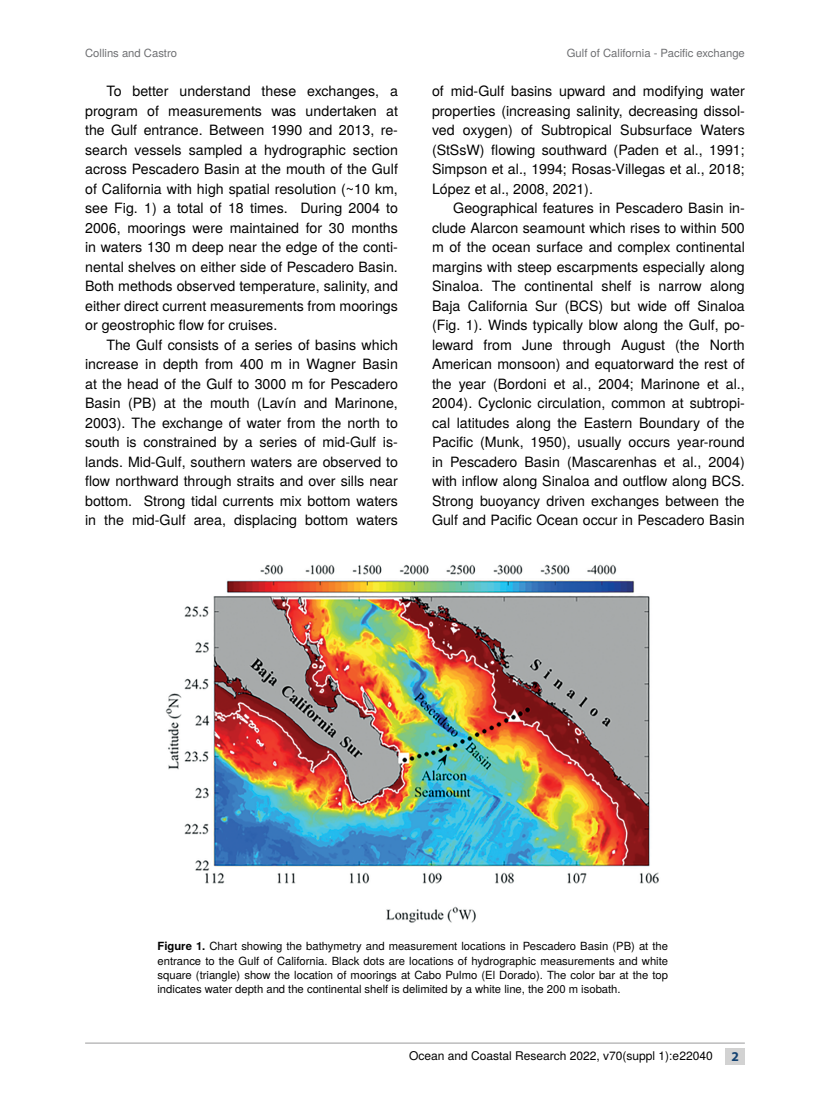
<style>
.page{position:relative;width:830px;height:1106px;background:#fff}
.page>*{position:absolute;margin:0;border:0;box-sizing:border-box;transform-origin:0 0}
.t1{font:14.25px/19.5px "Te X Gyre Heros";color:#000;text-align:justify}
.t2{font:700 13.5px "Myriad Pro";color:#134272}
.t3{font:12px "Te X Gyre Heros";color:#000}
.t4{font:11.25px/14.2px "Te X Gyre Heros";color:#000;text-align:justify}
.t5{font:11.25px "Te X Gyre Heros";color:#6d6e71}
.s1{font-weight:700}
</style>
<div class="page">
<hr style="left:85px;top:1042px;width:659px;height:1px;background:#9a9a9b">
<div style="left:725px;top:1048px;width:19px;height:16px;background:#d2d2d2"></div>
<img style="left:165px;top:564px;width:494px;height:359px">
<p class="t5" style="left:85px;top:44px;width:93px">Collins and Castro</p>
<p class="t1" style="left:85px;top:80px;width:314px;text-indent:21px">To better understand these exchanges, a program of measurements was undertaken at the Gulf entrance. Between 1990 and 2013, re&shy;search vessels sampled a hydrographic section across Pescadero Basin at the mouth of the Gulf of California with high spatial resolution (~10 km, see Fig. 1) a total of 18 times. During 2004 to 2006, moorings were maintained for 30 months in waters 130 m deep near the edge of the conti&shy;nental shelves on either side of Pescadero Basin.<br>Both methods observed temperature, salinity, and either direct current measurements from moorings or geostrophic flow for cruises.</p>
<p class="t1" style="left:85px;top:334px;width:314px;text-indent:21px">The Gulf consists of a series of basins which increase in depth from 400 m in Wagner Basin at the head of the Gulf to 3000 m for Pescadero Basin (PB) at the mouth (Lavín and Marinone, 2003). The exchange of water from the north to south is constrained by a series of mid-Gulf is&shy;lands. Mid-Gulf, southern waters are observed to flow northward through straits and over sills near bottom. Strong tidal currents mix bottom waters in the mid-Gulf area, displacing bottom waters</p>
<p class="t5" style="left:566px;top:44px;width:179px">Gulf of California - Pacific exchange</p>
<p class="t1" style="left:432px;top:80px;width:314px">of mid-Gulf basins upward and modifying water properties (increasing salinity, decreasing dissol&shy;ved oxygen) of Subtropical Subsurface Waters (StSsW) flowing southward (Paden et al., 1991; Simpson et al., 1994; Rosas-Villegas et al., 2018; López et al., 2008, 2021).</p>
<p class="t1" style="left:432px;top:197px;width:314px;text-indent:21px">Geographical features in Pescadero Basin in&shy;clude Alarcon seamount which rises to within 500 m of the ocean surface and complex continental margins with steep escarpments especially along Sinaloa. The continental shelf is narrow along Baja California Sur (BCS) but wide off Sinaloa (Fig. 1). Winds typically blow along the Gulf, po&shy;leward from June through August (the North American monsoon) and equatorward the rest of the year (Bordoni et al., 2004; Marinone et al., 2004). Cyclonic circulation, common at subtropi&shy;cal latitudes along the Eastern Boundary of the Pacific (Munk, 1950), usually occurs year-round in Pescadero Basin (Mascarenhas et al., 2004) with inflow along Sinaloa and outflow along BCS.<br>Strong buoyancy driven exchanges between the Gulf and Pacific Ocean occur in Pescadero Basin</p>
<p class="t4" style="left:157px;top:938px;width:512px"><span class="s1">Figure 1.</span> Chart showing the bathymetry and measurement locations in Pescadero Basin (PB) at the entrance to the Gulf of California. Black dots are locations of hydrographic measurements and white square (triangle) show the location of moorings at Cabo Pulmo (El Dorado). The color bar at the top indicates water depth and the continental shelf is delimited by a white line, the 200 m isobath.</p>
<p class="t3" style="left:409px;top:1046px;width:305px">Ocean and Coastal Research 2022, v70(suppl 1):e22040</p>
<p class="t2" style="left:731px;top:1047px;width:9px">2</p>
</div>
